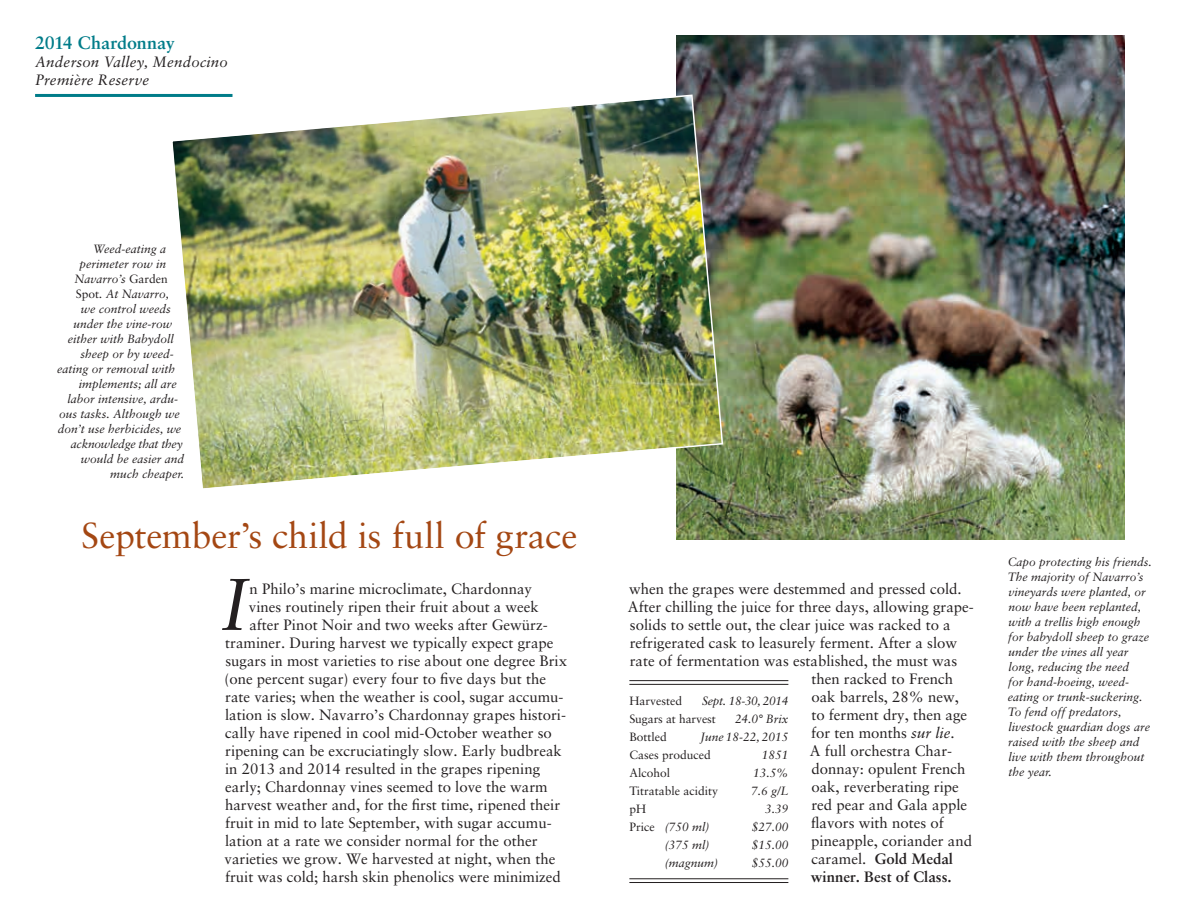
<style>
.page{position:relative;width:1188px;height:918px;background:#fff}
.page>*{position:absolute;margin:0;border:0;box-sizing:border-box;transform-origin:0 0}
.t1{font:italic 73.2px "Sabon";color:#231f20}
.t2{font:36px "Sabon";letter-spacing:-.005em;color:#a44713}
.t3{font:700 18px "Sabon";letter-spacing:-.005em;color:#007c89}
.t4{font:15px "Sabon";color:#231f20}
.t5{font:italic 15px/18px "Sabon";letter-spacing:.015em;color:#231f20}
.t6{font:700 15px "Sabon";color:#231f20}
.t7{font:italic 12px/15px "Sabon";color:#231f20}
.t8{font:12px "Sabon";color:#231f20}
.t9{font:italic 12px "Sabon";letter-spacing:-.02em;color:#231f20}
.t10{font:italic 12px "Sabon";letter-spacing:-.03em;color:#231f20}
.s1{font-style:normal}
.s2{font-style:italic}
.s3{font-weight:400}
.s4{font-style:normal;color:#fff}
</style>
<div class="page">
<hr style="left:35px;top:94px;width:198px;height:3px;background:#007c89">
<hr style="left:629px;top:680px;width:159px;height:1px;background:#231f20">
<hr style="left:629px;top:684px;width:159px;height:1px;background:#231f20">
<hr style="left:629px;top:878px;width:159px;height:1px;background:#231f20">
<hr style="left:629px;top:882px;width:159px;height:1px;background:#231f20">
<img style="left:676px;top:35px;width:449px;height:505px">
<img style="left:172px;top:94px;width:552px;height:397px">
<p class="t3" style="left:35px;top:32px;width:141px">2014 Chardonnay</p>
<p class="t5" style="left:35px;top:53px;width:194px">Anderson Valley, Mendocino<br>Première Reserve</p>
<p class="t7" style="left:93px;top:241px;width:75px">Weed-eating a</p>
<p class="t7" style="left:80px;top:256px;width:88px">perimeter row in</p>
<p class="t7" style="left:75px;top:271px;width:95px">Navarro’s <span class="s1">Garden</span></p>
<p class="t7" style="left:76px;top:286px;width:95px"><span class="s1">Spot</span>. At Navarro,</p>
<p class="t7" style="left:81px;top:301px;width:92px">we control weeds</p>
<p class="t7" style="left:74px;top:316px;width:100px">under the vine-row</p>
<p class="t7" style="left:68px;top:331px;width:108px">either with Babydoll</p>
<p class="t7" style="left:80px;top:346px;width:95px">sheep or by weed-</p>
<p class="t7" style="left:57px;top:361px;width:120px">eating or removal with</p>
<p class="t7" style="left:79px;top:376px;width:100px">implements; all are</p>
<p class="t7" style="left:68px;top:391px;width:112px">labor intensive, ardu-</p>
<p class="t7" style="left:59px;top:406px;width:122px">ous tasks. Although we</p>
<p class="t7" style="left:58px;top:421px;width:125px">don’t use herbicides, we</p>
<p class="t9" style="left:71px;top:437px;width:113px">acknowledge that they</p>
<p class="t7" style="left:81px;top:451px;width:105px">would be easier and</p>
<p class="t7" style="left:110px;top:466px;width:76px">much cheaper.</p>
<h2 class="t2" style="left:81px;top:514px;width:498px">September’s child is full of grace</h2>
<h1 class="t1" style="left:220px;top:562px;width:30px">I</h1>
<p class="t4" style="left:250px;top:580px;width:284px">n Philo’s marine microclimate, Chardonnay</p>
<p class="t4" style="left:249px;top:598px;width:292px">vines routinely ripen their fruit about a week</p>
<p class="t4" style="left:249px;top:616px;width:300px">after Pinot Noir and two weeks after Gewürz-</p>
<p class="t4" style="left:225px;top:634px;width:330px">traminer. During harvest we typically expect grape</p>
<p class="t4" style="left:225px;top:652px;width:343px">sugars in most varieties to rise about one degree Brix</p>
<p class="t4" style="left:224px;top:670px;width:323px">(one percent sugar) every four to five days but the</p>
<p class="t4" style="left:225px;top:688px;width:340px">rate varies; when the weather is cool, sugar accumu-</p>
<p class="t4" style="left:225px;top:706px;width:342px">lation is slow. Navarro’s Chardonnay grapes histori-</p>
<p class="t4" style="left:225px;top:724px;width:328px">cally have ripened in cool mid-October weather so</p>
<p class="t4" style="left:225px;top:742px;width:338px">ripening can be excruciatingly slow. Early budbreak</p>
<p class="t4" style="left:225px;top:760px;width:317px">in 2013 and 2014 resulted in the grapes ripening</p>
<p class="t4" style="left:225px;top:778px;width:324px">early; Chardonnay vines seemed to love the warm</p>
<p class="t4" style="left:225px;top:796px;width:337px">harvest weather and, for the first time, ripened their</p>
<p class="t4" style="left:225px;top:814px;width:328px">fruit in mid to late September, with sugar accumu-</p>
<p class="t4" style="left:225px;top:832px;width:314px">lation at a rate we consider normal for the other</p>
<p class="t4" style="left:225px;top:850px;width:332px">varieties we grow. We harvested at night, when the</p>
<p class="t4" style="left:225px;top:868px;width:337px">fruit was cold; harsh skin phenolics were minimized</p>
<p class="t4" style="left:629px;top:580px;width:334px">when the grapes were destemmed and pressed cold.</p>
<p class="t4" style="left:628px;top:598px;width:347px">After chilling the juice for three days, allowing grape-</p>
<p class="t4" style="left:630px;top:616px;width:322px">solids to settle out, the clear juice was racked to a</p>
<p class="t4" style="left:630px;top:634px;width:329px">refrigerated cask to leasurely ferment. After a slow</p>
<p class="t4" style="left:630px;top:652px;width:329px">rate of fermentation was established, the must was</p>
<p class="t4" style="left:811px;top:670px;width:143px">then racked to French</p>
<p class="t4" style="left:811px;top:688px;width:149px">oak barrels, 28% new,</p>
<p class="t4" style="left:811px;top:706px;width:157px">to ferment dry, then age</p>
<p class="t4" style="left:811px;top:724px;width:145px">for ten months <span class="s2">sur lie</span>.</p>
<p class="t4" style="left:810px;top:742px;width:144px">A full orchestra Char-</p>
<p class="t4" style="left:811px;top:760px;width:156px">donnay: opulent French</p>
<p class="t4" style="left:811px;top:778px;width:149px">oak, reverberating ripe</p>
<p class="t4" style="left:811px;top:796px;width:157px">red pear and Gala apple</p>
<p class="t4" style="left:811px;top:814px;width:134px">flavors with notes of</p>
<p class="t4" style="left:811px;top:832px;width:162px">pineapple, coriander and</p>
<p class="t6" style="left:811px;top:849px;width:143px"><span class="s3">caramel.</span> Gold Medal</p>
<p class="t6" style="left:811px;top:867px;width:142px">winner. Best of Class.</p>
<p class="t8" style="left:629px;top:693px;width:54px">Harvested</p>
<p class="t10" style="left:702px;top:693px;width:88px">Sept. 18-30, 2014</p>
<p class="t8" style="left:629px;top:711px;width:88px">Sugars at harvest</p>
<p class="t7" style="left:735px;top:711px;width:55px">24.0° Brix</p>
<p class="t8" style="left:629px;top:729px;width:39px">Bottled</p>
<p class="t7" style="left:700px;top:729px;width:90px">June 18-22, 2015</p>
<p class="t8" style="left:629px;top:747px;width:83px">Cases produced</p>
<p class="t7" style="left:762px;top:747px;width:28px">1851</p>
<p class="t8" style="left:629px;top:765px;width:42px">Alcohol</p>
<p class="t7" style="left:753px;top:765px;width:37px">13.5%</p>
<p class="t8" style="left:629px;top:783px;width:90px">Titratable acidity</p>
<p class="t7" style="left:751px;top:783px;width:39px">7.6 g/L</p>
<p class="t8" style="left:629px;top:801px;width:18px">pH</p>
<p class="t7" style="left:765px;top:801px;width:25px">3.39</p>
<p class="t7" style="left:629px;top:819px;width:82px"><span class="s1">Price</span> (750 ml)</p>
<p class="t7" style="left:752px;top:819px;width:38px">$27.00</p>
<p class="t7" style="left:629px;top:837px;width:82px"><span class="s4">Price</span> (375 ml)</p>
<p class="t7" style="left:752px;top:837px;width:38px">$15.00</p>
<p class="t7" style="left:629px;top:855px;width:90px"><span class="s4">Price</span> (magnum)</p>
<p class="t7" style="left:752px;top:855px;width:38px">$55.00</p>
<p class="t7" style="left:1008px;top:554px;width:146px">Capo protecting his friends.<br>The majority of Navarro’s vineyards were planted, or now have been replanted, with a trellis high enough for babydoll sheep to graze under the vines all year long, reducing the need<br>for hand-hoeing, weed&shy;eating or trunk-suckering.<br>To fend off predators, livestock guardian dogs are raised with the sheep and live with them throughout the year.</p>
</div>
